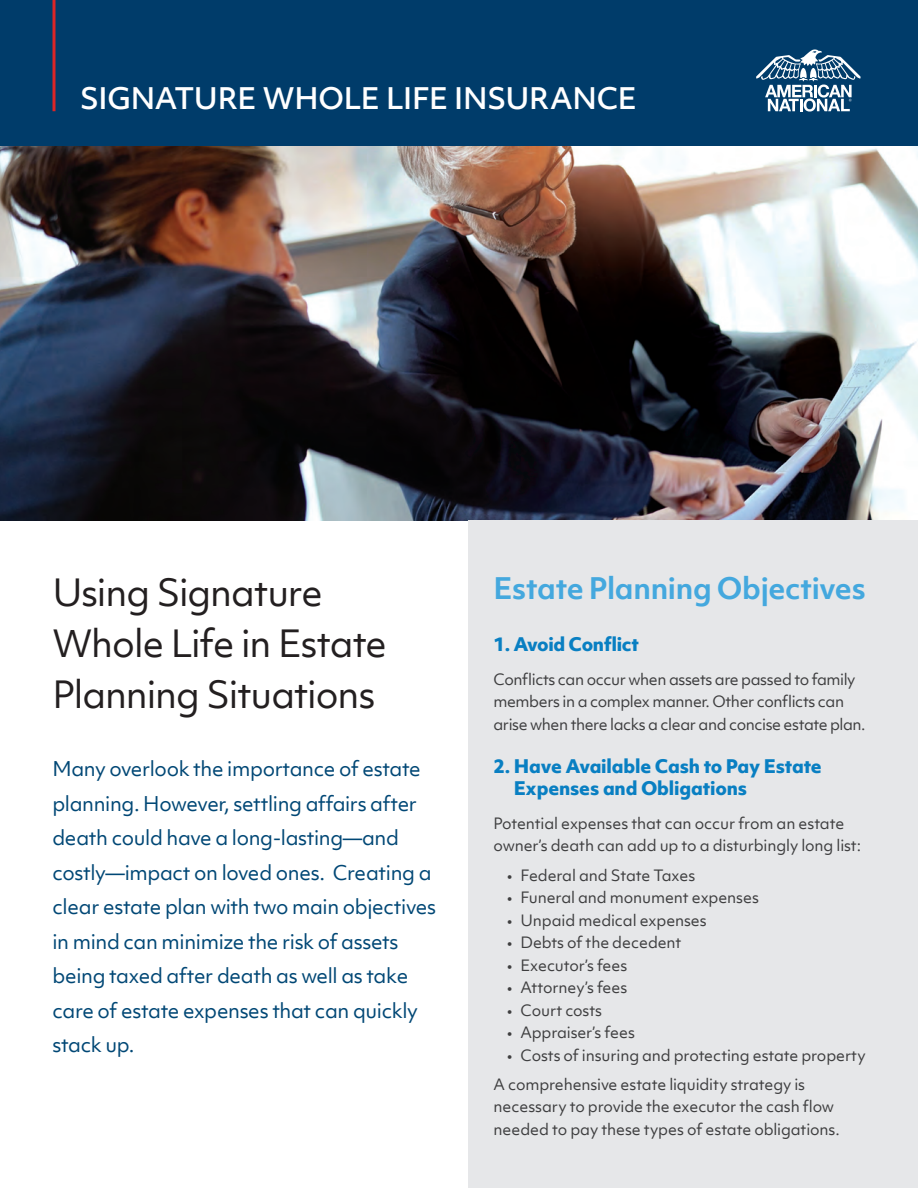
<style>
.page{position:relative;width:918px;height:1188px;background:#fff}
.page>*{position:absolute;margin:0;border:0;box-sizing:border-box;transform-origin:0 0}
._1_Head{font:36px/51px "Objektiv Mk 1";letter-spacing:-.03em;color:#231f20}
.Product_Name{font:500 28.5px "Objektiv Mk 1";letter-spacing:-.01em;color:#fff}
._2_Head{font:700 28.5px "Objektiv Mk 1";letter-spacing:-.01em;color:#44a8de}
.Running_Text{font:19.5px/34.5px "Objektiv Mk 1";letter-spacing:-.02em;color:#004775}
.Running_Text-2{font:800 18px/22.5px "Objektiv Mk 1";letter-spacing:-.01em;color:#097fc2}
.Running_Text-3{font:15px/22.5px "Objektiv Mk 1";letter-spacing:-.01em;color:#3e3e3f}
.Running_Text-4{font:15px/22.5px "Objektiv Mk 1";letter-spacing:-.03em;color:#3e3e3f}
</style>
<div class="page">
<img style="left:0;top:146px;width:918px;height:374px">
<div style="left:0;top:0;width:918px;height:146px;background:#003c6a"></div>
<svg style="left:52px;top:0;width:4px;height:111px"></svg>
<svg style="left:756px;top:49px;width:105px;height:63px"></svg>
<div style="left:468px;top:520px;width:450px;height:668px;background:#e6e7e9"></div>
<h2 class="Product_Name" style="left:80px;top:78px;width:293px">CAN BE TWO LINES</h2>
<p class="Product_Name" style="left:80px;top:78px;width:558px">SIGNATURE WHOLE LIFE INSURANCE</p>
<p class="_1_Head" style="left:52px;top:567px;width:336px">Using Signature<br>Whole Life in Estate<br>Planning Situations</p>
<p class="Running_Text" style="left:52px;top:751px;width:385px">Many overlook the importance of estate planning. However, settling affairs after death could have a long-lasting—and costly—impact on loved ones. Creating a clear estate plan with two main objectives in mind can minimize the risk of assets being taxed after death as well as take care of estate expenses that can quickly stack up.</p>
<p class="_2_Head" style="left:494px;top:568px;width:374px">Estate Planning Objectives</p>
<p class="Running_Text-2" style="left:494px;top:633px;width:147px">1. Avoid Conflict</p>
<p class="Running_Text-4" style="left:494px;top:668px;width:374px">Conflicts can occur when assets are passed to family members in a complex manner. Other conflicts can arise when there lacks a clear and concise estate plan.</p>
<p class="Running_Text-2" style="left:514px;top:754px;width:309px;text-indent:-20px">2. Have Available Cash to Pay Estate<br>Expenses and Obligations</p>
<p class="Running_Text-3" style="left:494px;top:812px;width:369px">Potential expenses that can occur from an estate owner’s death can add up to a disturbingly long list:</p>
<p class="Running_Text-3" style="left:507px;top:864px;width:190px">• Federal and State Taxes</p>
<p class="Running_Text-3" style="left:507px;top:886px;width:253px">• Funeral and monument expenses</p>
<p class="Running_Text-3" style="left:507px;top:909px;width:201px">• Unpaid medical expenses</p>
<p class="Running_Text-3" style="left:507px;top:931px;width:176px">• Debts of the decedent</p>
<p class="Running_Text-3" style="left:507px;top:954px;width:122px">• Executor’s fees</p>
<p class="Running_Text-3" style="left:507px;top:976px;width:122px">• Attorney’s fees</p>
<p class="Running_Text-3" style="left:507px;top:999px;width:97px">• Court costs</p>
<p class="Running_Text-3" style="left:507px;top:1021px;width:129px">• Appraiser’s fees</p>
<p class="Running_Text-3" style="left:507px;top:1044px;width:360px">• Costs of insuring and protecting estate property</p>
<p class="Running_Text-3" style="left:494px;top:1073px;width:348px">A comprehensive estate liquidity strategy is necessary to provide the executor the cash flow needed to pay these types of estate obligations.</p>
</div>
